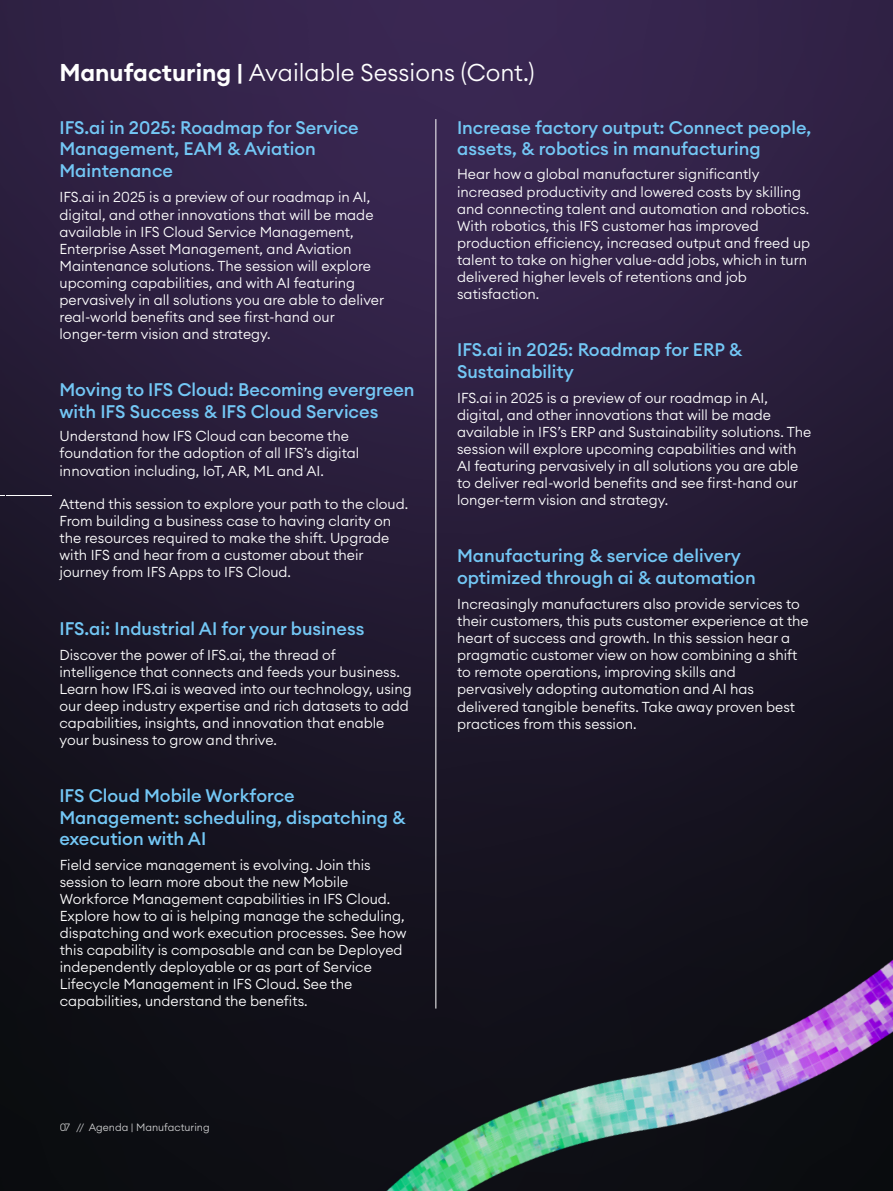
<style>
.page{position:relative;width:893px;height:1191px;background:#fff}
.page>*{position:absolute;margin:0;border:0;box-sizing:border-box;transform-origin:0 0}
.t1{font:300 24px "Euclid Circular A";color:#fff}
.t2{font:500 18px/21.6px "Euclid Circular A";color:#73c7f5}
.t3{font:300 14.25px/17.1px "Euclid Circular A";color:#fff}
.t4{font:300 10.5px "Euclid Circular A";color:#fff}
.s1{font-weight:600}
</style>
<div class="page">
<div style="left:0;top:0;width:893px;height:1191px;background:linear-gradient(to bottom,#3a2752,#060a09)"></div>
<img style="left:203px;top:647px;width:690px;height:544px">
<hr style="left:435px;top:119px;width:1px;height:889px;background:#fff">
<h1 class="t1" style="left:60px;top:57px;width:477px"><span class="s1">Manufacturing |</span> Available Sessions (Cont.)</h1>
<p class="t2" style="left:60px;top:116px;width:301px">IFS.ai in 2025: Roadmap for Service<br>Management, EAM &amp; Aviation<br>Maintenance</p>
<p class="t3" style="left:60px;top:189px;width:326px">IFS.ai in 2025 is a preview of our roadmap in AI, digital, and other innovations that will be made available in IFS Cloud Service Management, Enterprise Asset Management, and Aviation Maintenance solutions. The session will explore upcoming capabilities, and with AI featuring pervasively in all solutions you are able to deliver real-world benefits and see first-hand our longer-term vision and strategy.</p>
<p class="t2" style="left:60px;top:379px;width:357px">Moving to IFS Cloud: Becoming evergreen with IFS Success &amp; IFS Cloud Services</p>
<p class="t3" style="left:60px;top:427px;width:301px">Understand how IFS Cloud can become the foundation for the adoption of all IFS’s digital innovation including, IoT, AR, ML and AI.</p>
<p class="t3" style="left:60px;top:495px;width:350px">Attend this session to explore your path to the cloud.<br>From building a business case to having clarity on the resources required to make the shift. Upgrade with IFS and hear from a customer about their journey from IFS Apps to IFS Cloud.</p>
<p class="t2" style="left:60px;top:618px;width:306px">IFS.ai: Industrial AI for your business</p>
<p class="t3" style="left:60px;top:645px;width:354px">Discover the power of IFS.ai, the thread of intelligence that connects and feeds your business.<br>Learn how IFS.ai is weaved into our technology, using our deep industry expertise and rich datasets to add capabilities, insights, and innovation that enable your business to grow and thrive.</p>
<p class="t2" style="left:59px;top:785px;width:348px">IFS Cloud Mobile Workforce<br>Management: scheduling, dispatching &amp; execution with AI</p>
<p class="t3" style="left:60px;top:855px;width:348px">Field service management is evolving. Join this session to learn more about the new Mobile Workforce Management capabilities in IFS Cloud.<br>Explore how to ai is helping manage the scheduling, dispatching and work execution processes. See how this capability is composable and can be Deployed independently deployable or as part of Service Lifecycle Management in IFS Cloud. See the capabilities, understand the benefits.</p>
<p class="t2" style="left:457px;top:116px;width:356px">Increase factory output: Connect people, assets, &amp; robotics in manufacturing</p>
<p class="t3" style="left:457px;top:166px;width:355px">Hear how a global manufacturer significantly increased productivity and lowered costs by skilling and connecting talent and automation and robotics.<br>With robotics, this IFS customer has improved production efficiency, increased output and freed up talent to take on higher value-add jobs, which in turn delivered higher levels of retentions and job satisfaction.</p>
<p class="t2" style="left:457px;top:339px;width:287px">IFS.ai in 2025: Roadmap for ERP &amp;<br>Sustainability</p>
<p class="t3" style="left:457px;top:389px;width:356px">IFS.ai in 2025 is a preview of our roadmap in AI, digital, and other innovations that will be made available in IFS’s ERP and Sustainability solutions. The session will explore upcoming capabilities and with AI featuring pervasively in all solutions you are able to deliver real-world benefits and see first-hand our longer-term vision and strategy.</p>
<p class="t2" style="left:457px;top:545px;width:300px">Manufacturing &amp; service delivery optimized through ai &amp; automation</p>
<p class="t3" style="left:457px;top:595px;width:353px">Increasingly manufacturers also provide services to their customers, this puts customer experience at the heart of success and growth. In this session hear a pragmatic customer view on how combining a shift to remote operations, improving skills and pervasively adopting automation and AI has delivered tangible benefits. Take away proven best practices from this session.</p>
<p class="t4" style="left:60px;top:1120px;width:152px">07 // Agenda | Manufacturing</p>
</div>
